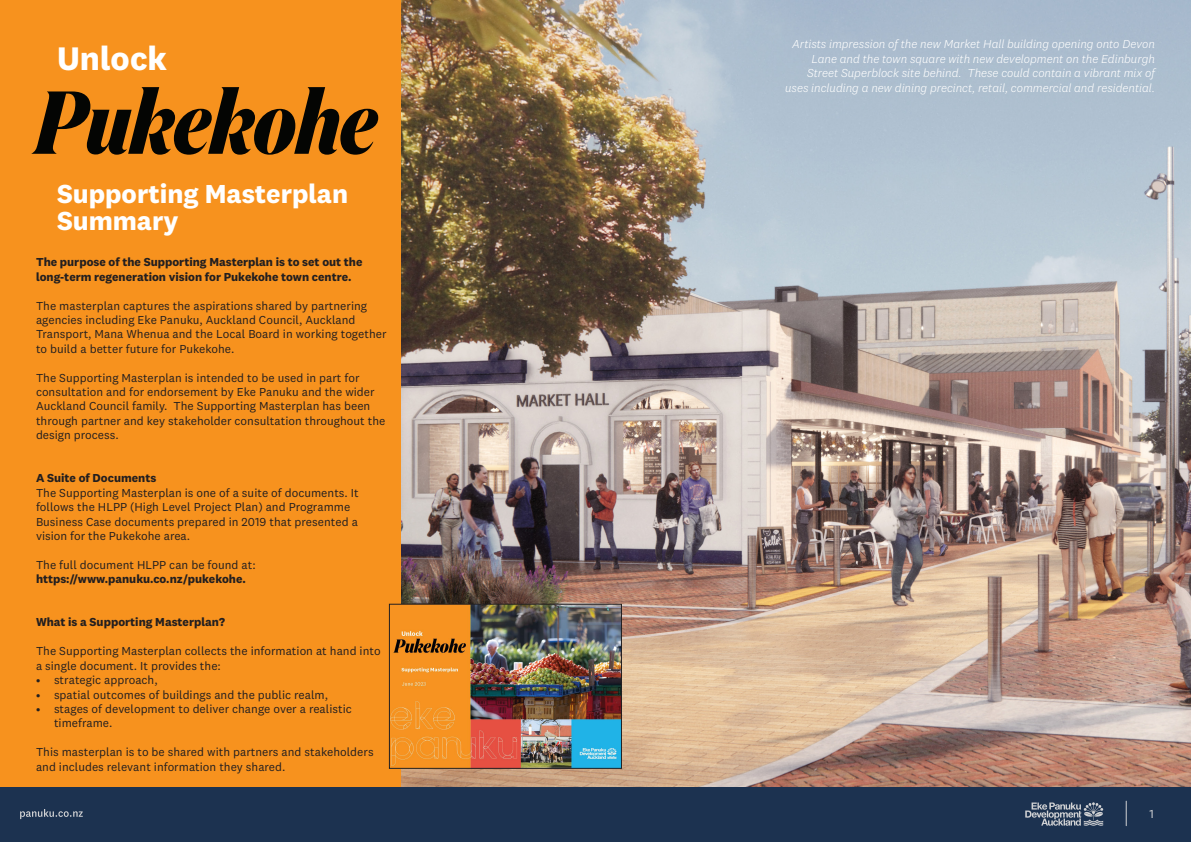
<style>
.page{position:relative;width:1191px;height:842px;background:#fff}
.page>*{position:absolute;margin:0;border:0;box-sizing:border-box;transform-origin:0 0}
.t1{font:89px "Domaine Display Cd Bold Italic Test";color:#040503}
.t2{font:700 33.8px "National 2";color:#fff}
.t3{font:700 27px "National 2";color:#fff}
.t4{font:12px/14.4px "National 2";color:#231f20}
.t5{font:italic 300 12px/14.4px "National 2";color:#fff;text-align:right}
.t6{font:700 12px/14.4px "National 2";color:#231f20}
.t7{font:12px "National 2";color:#d1d2d4}
</style>
<div class="page">
<div style="left:0;top:786px;width:1191px;height:56px;background:#1c3250"></div>
<svg style="left:20px;top:809px;width:63px;height:10px"></svg>
<svg style="left:1025px;top:802px;width:78px;height:24px"></svg>
<svg style="left:1126px;top:801px;width:1px;height:25px"></svg>
<div style="left:0;top:0;width:1191px;height:786px;background:#f7921e"></div>
<img style="left:401px;top:0;width:790px;height:786px">
<img style="left:391px;top:606px;width:229px;height:161px">
<div style="left:389px;top:604px;width:233px;height:165px;border:1px solid #231f20"></div>
<p class="t2" style="left:57px;top:38px;width:112px">Unlock</p>
<p class="t1" style="left:36px;top:68px;width:342px">Pukekohe</p>
<p class="t3" style="left:57px;top:177px;width:293px">Supporting Masterplan</p>
<p class="t3" style="left:57px;top:204px;width:123px">Summary</p>
<p class="t6" style="left:36px;top:255px;width:328px">The purpose of the Supporting Masterplan is to set out the long-term regeneration vision for Pukekohe town centre.</p>
<p class="t4" style="left:36px;top:298px;width:352px">The masterplan captures the aspirations shared by partnering agencies including Eke Panuku, Auckland Council, Auckland Transport, Mana Whenua and the Local Board in working together to build a better future for Pukekohe.</p>
<p class="t4" style="left:36px;top:370px;width:351px">The Supporting Masterplan is intended to be used in part for consultation and for endorsement by Eke Panuku and the wider Auckland Council family. The Supporting Masterplan has been through partner and key stakeholder consultation throughout the design process.</p>
<p class="t6" style="left:36px;top:471px;width:122px">A Suite of Documents</p>
<p class="t4" style="left:36px;top:485px;width:324px">The Supporting Masterplan is one of a suite of documents. It follows the HLPP (High Level Project Plan) and Programme Business Case documents prepared in 2019 that presented a vision for the Pukekohe area.</p>
<p class="t4" style="left:36px;top:557px;width:221px">The full document HLPP can be found at:</p>
<p class="t6" style="left:36px;top:572px;width:211px">https://www.panuku.co.nz/pukekohe.</p>
<p class="t6" style="left:36px;top:615px;width:191px">What is a Supporting Masterplan?</p>
<p class="t4" style="left:36px;top:644px;width:346px">The Supporting Masterplan collects the information at hand into a single document. It provides the:</p>
<p class="t4" style="left:36px;top:673px;width:123px">• strategic approach,</p>
<p class="t4" style="left:36px;top:687px;width:294px">• spatial outcomes of buildings and the public realm,</p>
<p class="t4" style="left:54px;top:701px;width:299px;text-indent:-18px">• stages of development to deliver change over a realistic timeframe.</p>
<p class="t4" style="left:36px;top:745px;width:339px">This masterplan is to be shared with partners and stakeholders and includes relevant information they shared.</p>
<p class="t5" style="left:785px;top:37px;width:371px">Artists impression of the new Market Hall building opening onto Devon Lane and the town square with new development on the Edinburgh Street Superblock site behind. These could contain a vibrant mix of uses including a new dining precinct, retail, commercial and residential.</p>
<p class="t7" style="left:1149px;top:806px;width:6px">1</p>
</div>
